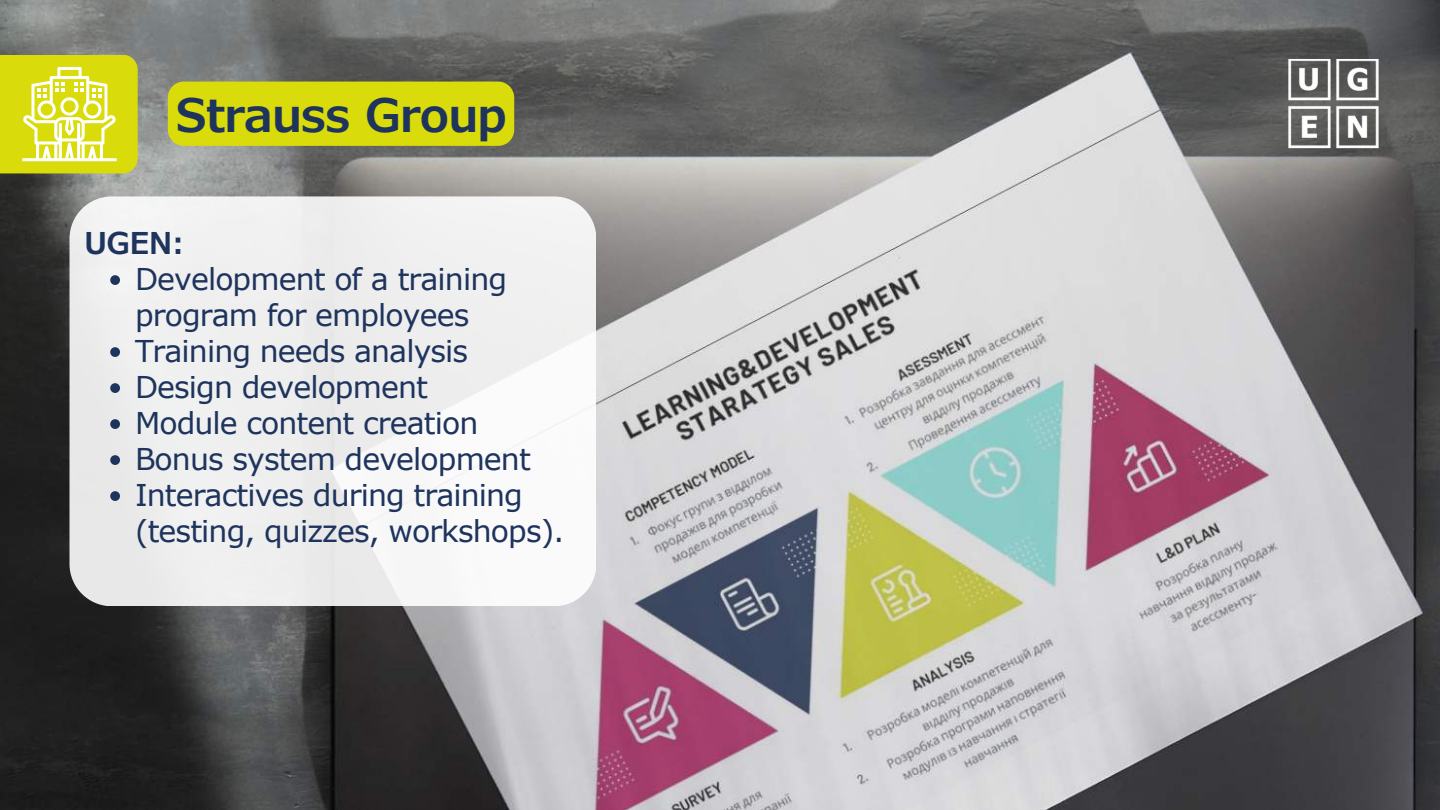
<style>
.page{position:relative;width:1440px;height:810px;background:#fff}
.page>*{position:absolute;margin:0;border:0;box-sizing:border-box;transform-origin:0 0}
.t1{font:600 46px "Verdana Pro";letter-spacing:-.03em;color:#1e345d}
.t2{font:30px/36px "Verdana";letter-spacing:-.03em;color:#1e345d}
.t3{font:600 30px "Verdana Pro";color:#1e345d}
</style>
<div class="page">
<img style="left:0;top:0;width:1440px;height:810px">
<svg style="left:0;top:55px;width:137px;height:118px;background:#dfe139"></svg>
<div style="left:168px;top:82px;width:346px;height:64px;background:#d9db0a"></div>
<div style="left:69px;top:196px;width:527px;height:410px;background:#f0f0f0;border-radius:42px"></div>
<svg style="left:110px;top:275px;width:10px;height:10px"></svg>
<svg style="left:110px;top:347px;width:10px;height:10px"></svg>
<svg style="left:110px;top:383px;width:10px;height:10px"></svg>
<svg style="left:110px;top:419px;width:10px;height:10px"></svg>
<svg style="left:110px;top:455px;width:10px;height:10px"></svg>
<svg style="left:110px;top:491px;width:10px;height:10px"></svg>
<img style="left:1288px;top:59px;width:90px;height:91px">
<h1 class="t1" style="left:176px;top:86px;width:333px">Strauss Group</h1>
<p class="t3" style="left:84px;top:224px;width:102px">UGEN:</p>
<p class="t2" style="left:135px;top:260px;width:431px">Development of a training program for employees<br>Training needs analysis<br>Design development<br>Module content creation<br>Bonus system development<br>Interactives during training (testing, quizzes, workshops).</p>
</div>
